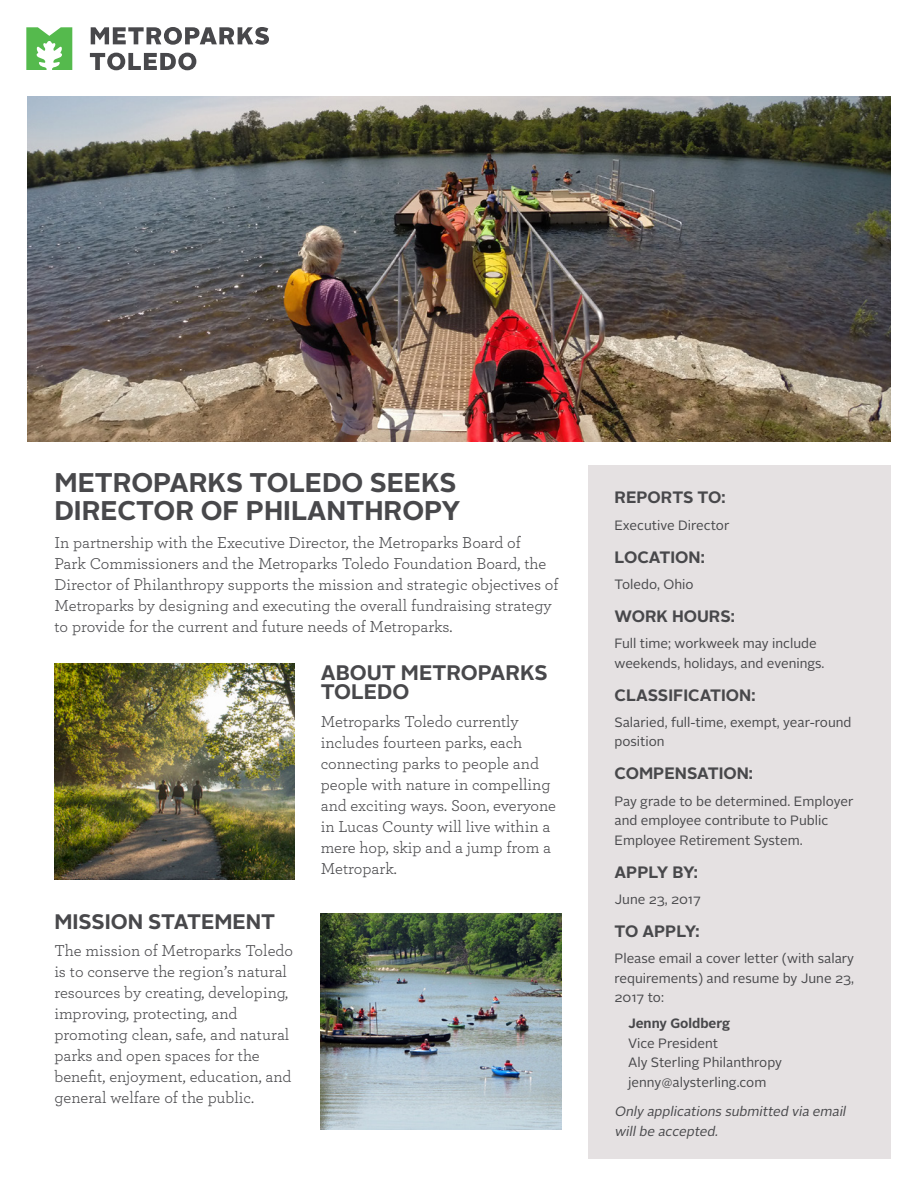
<style>
.page{position:relative;width:918px;height:1188px;background:#fff}
.page>*{position:absolute;margin:0;border:0;box-sizing:border-box;transform-origin:0 0}
.HEADLINE_2{font:700 27px/28.5px "Alright Sans";color:#48484b}
.HEADLINE_2-2{font:700 21px/19.5px "Alright Sans";color:#48484b}
.body_text{font:16.5px/21px "Archer";color:#48484b}
.subhead{font:700 16.5px "Alright Sans";color:#48484b}
.sidbar_text{font:13.5px/19.5px "Alright Sans";color:#48484b}
.sidbar_text-2{font:italic 13.5px/19.5px "Alright Sans";color:#48484b}
.s1{font-weight:700}
</style>
<div class="page">
<img style="left:27px;top:96px;width:864px;height:346px">
<div style="left:588px;top:465px;width:303px;height:693px;background:#e5e1e2"></div>
<img style="left:54px;top:664px;width:241px;height:216px">
<img style="left:321px;top:914px;width:241px;height:216px">
<svg style="left:91px;top:27px;width:178px;height:18px"></svg>
<svg style="left:90px;top:53px;width:106px;height:17px"></svg>
<svg style="left:26px;top:27px;width:46px;height:43px"></svg>
<p class="HEADLINE_2" style="left:54px;top:468px;width:408px">METROPARKS TOLEDO SEEKS<br>DIRECTOR OF PHILANTHROPY</p>
<p class="body_text" style="left:54px;top:531px;width:506px">In partnership with the Executive Director, the Metroparks Board of<br>Park Commissioners and the Metroparks Toledo Foundation Board, the Director of Philanthropy supports the mission and strategic objectives of Metroparks by designing and executing the overall fundraising strategy to provide for the current and future needs of Metroparks.</p>
<p class="HEADLINE_2-2" style="left:321px;top:663px;width:228px">ABOUT METROPARKS<br>TOLEDO</p>
<p class="body_text" style="left:321px;top:710px;width:237px">Metroparks Toledo currently includes fourteen parks, each connecting parks to people and people with nature in compelling and exciting ways. Soon, everyone in Lucas County will live within a mere hop, skip and a jump from a<br>Metropark.</p>
<p class="HEADLINE_2-2" style="left:54px;top:912px;width:222px">MISSION STATEMENT</p>
<p class="body_text" style="left:54px;top:940px;width:240px">The mission of Metroparks Toledo is to conserve the region’s natural resources by creating, developing, improving, protecting, and promoting clean, safe, and natural parks and open spaces for the benefit, enjoyment, education, and general welfare of the public.</p>
<p class="subhead" style="left:615px;top:486px;width:113px">REPORTS TO:</p>
<p class="sidbar_text" style="left:615px;top:515px;width:116px">Executive Director</p>
<p class="subhead" style="left:615px;top:545px;width:92px">LOCATION:</p>
<p class="sidbar_text" style="left:615px;top:575px;width:81px">Toledo, Ohio</p>
<p class="subhead" style="left:615px;top:604px;width:122px">WORK HOURS:</p>
<p class="sidbar_text" style="left:615px;top:634px;width:212px">Full time; workweek may include weekends, holidays, and evenings.</p>
<p class="subhead" style="left:615px;top:683px;width:142px">CLASSIFICATION:</p>
<p class="sidbar_text" style="left:615px;top:713px;width:239px">Salaried, full-time, exempt, year-round position</p>
<p class="subhead" style="left:615px;top:762px;width:140px">COMPENSATION:</p>
<p class="sidbar_text" style="left:615px;top:791px;width:240px">Pay grade to be determined. Employer and employee contribute to Public<br>Employee Retirement System.</p>
<p class="subhead" style="left:615px;top:860px;width:85px">APPLY BY:</p>
<p class="sidbar_text" style="left:615px;top:890px;width:88px">June 23, 2017</p>
<p class="subhead" style="left:615px;top:919px;width:86px">TO APPLY:</p>
<p class="sidbar_text" style="left:615px;top:949px;width:241px;text-align:justify">Please email a cover letter (with salary requirements) and resume by June 23, 2017 to:</p>
<p class="sidbar_text" style="left:628px;top:1014px;width:156px"><span class="s1">Jenny Goldberg<br></span>Vice President<br>Aly Sterling Philanthropy jenny@alysterling.com</p>
<p class="sidbar_text-2" style="left:615px;top:1102px;width:236px">Only applications submitted via email willbe accepted.</p>
</div>
